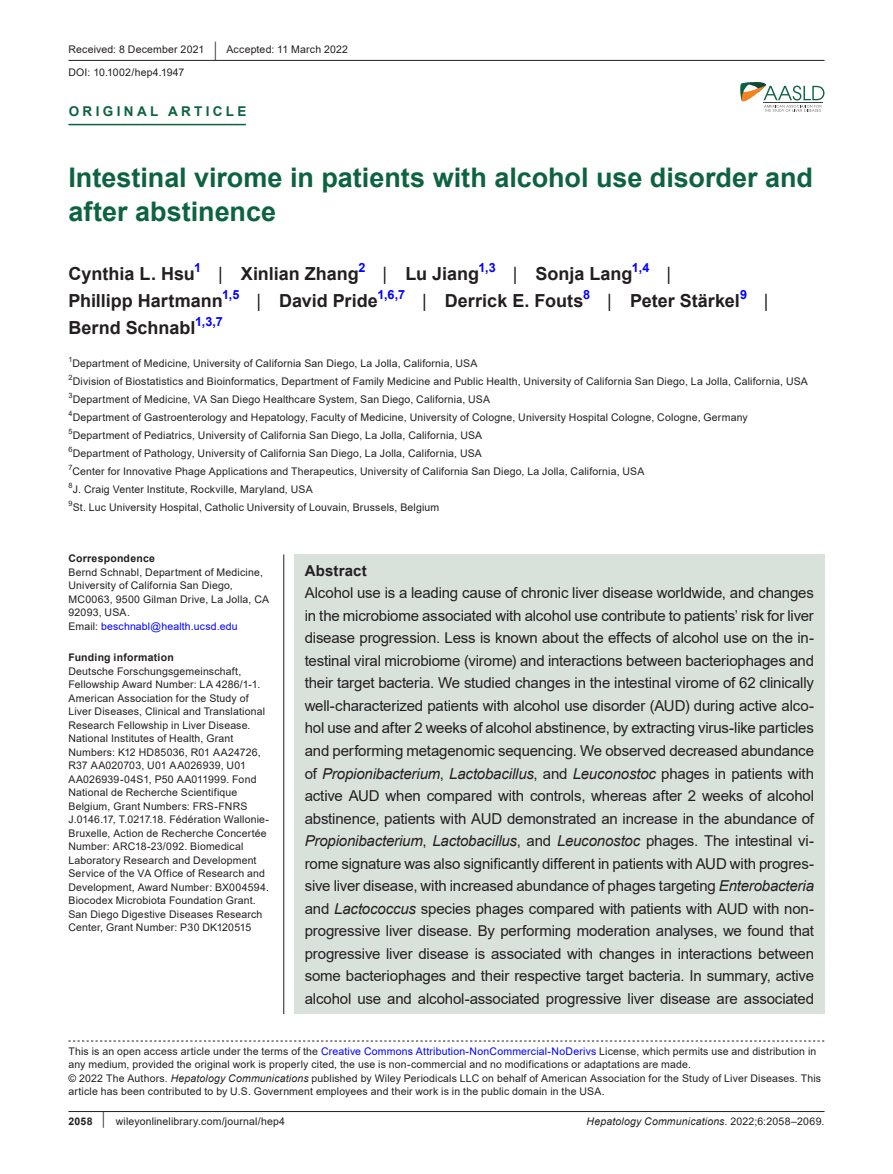
<style>
.page{position:relative;width:893px;height:1174px;background:#fff}
.page>*{position:absolute;margin:0;border:0;box-sizing:border-box;transform-origin:0 0}
.t1{font:700 27px/34.5px "Arial";color:#0d6341}
.t2{font:700 18px/27px "Arial";color:#231f20}
.t3{font:15px/22.5px "Arial";letter-spacing:-.01em;color:#231f20;text-align:justify}
.t4{font:700 15px "Arial";letter-spacing:.01em;color:#231f20}
.t5{font:700 13.5px "Arial";letter-spacing:.25em;color:#0d6341}
.t6{font:10.5px/13.5px "Arial";letter-spacing:.015em;color:#231f20}
.t7{font:italic 10.5px "Arial";letter-spacing:.015em;color:#231f20}
.t8{font:700 10.5px "Arial";letter-spacing:.02em;color:#231f20}
.s1{font-size:19.5px}
.s2{font-weight:400}
.s3{color:#00f}
.s4{font-style:italic}
.s5{font-weight:700}
.s6{font-size:17.4px}
.s7{font-style:normal}
</style>
<div class="page">
<hr style="left:68px;top:1111px;width:756px;height:1px;background:#231f20">
<svg style="left:740px;top:82px;width:84px;height:30px"></svg>
<hr style="left:68px;top:60px;width:756px;height:1px;background:#231f20">
<hr style="left:68px;top:124px;width:178px;height:1px;background:#0d6341">
<svg style="left:68px;top:1040px;width:756px;height:1px"></svg>
<div style="left:294px;top:554px;width:530px;height:460px;background:#d9e1db"></div>
<hr style="left:283px;top:554px;width:1px;height:460px;background:#231f20">
<p class="t6" style="left:68px;top:38px;width:281px;line-height:22.5px">Received: 8 December 2021 <span class="s1">|</span> Accepted: 11 March 2022<br>DOI: 10.1002/hep4.1947</p>
<p class="t5" style="left:69px;top:102px;width:179px">ORIGINAL ARTICLE</p>
<h1 class="t1" style="left:68px;top:160px;width:746px">Intestinal virome in patients with alcohol use disorder and after abstinence</h1>
<h2 class="t2" style="left:68px;top:260px;width:702px">Cynthia L. Hsu<sup>1</sup> <span class="s2">|</span> Xinlian Zhang<sup>2</sup> <span class="s2">|</span> Lu Jiang<sup>1,3</sup> <span class="s2">|</span> Sonja Lang<sup>1,4</sup> <span class="s2">|<br></span>Phillipp Hartmann<sup>1,5</sup> <span class="s2">|</span> David Pride<sup>1,6,7</sup> <span class="s2">|</span> Derrick E. Fouts<sup>8</sup> <span class="s2">|</span> Peter Stärkel<sup>9</sup> <span class="s2">|<br></span>Bernd Schnabl<sup>1,3,7</sup></h2>
<p class="t6" style="left:68px;top:354px;width:741px;line-height:18px"><sup>1</sup>Department of Medicine, University of California San Diego, La Jolla, California, USA<br><sup>2</sup>Division of Biostatistics and Bioinformatics, Department of Family Medicine and Public Health, University of California San Diego, La Jolla, California, USA <sup>3</sup>Department of Medicine, VA San Diego Healthcare System, San Diego, California, USA<br><sup>4</sup>Department of Gastroenterology and Hepatology, Faculty of Medicine, University of Cologne, University Hospital Cologne, Cologne, Germany <sup>5</sup>Department of Pediatrics, University of California San Diego, La Jolla, California, USA<br><sup>6</sup>Department of Pathology, University of California San Diego, La Jolla, California, USA<br><sup>7</sup>Center for Innovative Phage Applications and Therapeutics, University of California San Diego, La Jolla, California, USA<br><sup>8</sup>J. Craig Venter Institute, Rockville, Maryland, USA<br><sup>9</sup>St. Luc University Hospital, Catholic University of Louvain, Brussels, Belgium</p>
<p class="t8" style="left:68px;top:551px;width:88px">Correspondence</p>
<p class="t6" style="left:68px;top:565px;width:202px">Bernd Schnabl, Department of Medicine,<br>University of California San Diego,<br>MC0063, 9500 Gilman Drive, La Jolla, CA<br>92093, USA.<br>Email: <span class="s3">beschnabl@health.ucsd.edu</span></p>
<p class="t8" style="left:68px;top:650px;width:107px">Funding information</p>
<p class="t6" style="left:68px;top:664px;width:202px">Deutsche Forschungsgemeinschaft, Fellowship Award Number: LA 4286/1-1.<br>American Association for the Study of Liver Diseases, Clinical and Translational Research Fellowship in Liver Disease.<br>National Institutes of Health, Grant Numbers: K12 HD85036, R01 AA24726, R37 AA020703, U01 AA026939, U01<br>AA026939-04S1, P50 AA011999. Fond National de Recherche Scientifique Belgium, Grant Numbers: FRS-FNRS J.0146.17, T.0217.18. Fédération Wallonie-Bruxelle, Action de Recherche Concertée Number: ARC18-23/092. Biomedical Laboratory Research and Development Service of the VA Office of Research and Development, Award Number: BX004594.<br>Biocodex Microbiota Foundation Grant.<br>San Diego Digestive Diseases Research Center, Grant Number: P30 DK120515</p>
<h3 class="t4" style="left:305px;top:560px;width:64px">Abstract</h3>
<p class="t3" style="left:305px;top:582px;width:511px">Alcohol use is a leading cause of chronic liver disease worldwide, and changes in the microbiome associated with alcohol use contribute to patients’ risk for liver disease progression. Less is known about the effects of alcohol use on the in&shy;testinal viral microbiome (virome) and interactions between bacteriophages and their target bacteria. We studied changes in the intestinal virome of 62 clinically well-characterized patients with alcohol use disorder (AUD) during active alco&shy;hol use and after 2 weeks of alcohol abstinence, by extracting virus-like particles and performing metagenomic sequencing. We observed decreased abundance of <span class="s4">Propionibacterium</span>, <span class="s4">Lactobacillus</span>, and <span class="s4">Leuconostoc</span> phages in patients with active AUD when compared with controls, whereas after 2 weeks of alcohol abstinence, patients with AUD demonstrated an increase in the abundance of <span class="s4">Propionibacterium</span>, <span class="s4">Lactobacillus</span>, and <span class="s4">Leuconostoc</span> phages. The intestinal vi&shy;rome signature was also significantly different in patients with AUD with progres&shy;sive liver disease, with increased abundance of phages targeting <span class="s4">Enterobacteria </span>and <span class="s4">Lactococcus</span> species phages compared with patients with AUD with non&shy;progressive liver disease. By performing moderation analyses, we found that progressive liver disease is associated with changes in interactions between some bacteriophages and their respective target bacteria. In summary, active alcohol use and alcohol-associated progressive liver disease are associated</p>
<p class="t6" style="left:68px;top:1044px;width:754px">This is an open access article under the terms of the <span class="s3">Creative Commons Attribution-NonCommercial-NoDerivs</span> License, which permits use and distribution in any medium, provided the original work is properly cited, the use is non-commercial and no modifications or adaptations are made.<br>© 2022 The Authors. <span class="s4">Hepatology Communications</span> published by Wiley Periodicals LLC on behalf of American Association for the Study of Liver Diseases. This article has been contributed to by U.S. Government employees and their work is in the public domain in the USA.</p>
<p class="t6" style="left:68px;top:1114px;width:218px"><span class="s5">2058</span> <span class="s6">|</span> wileyonlinelibrary.com/journal/hep4</p>
<p class="t7" style="left:587px;top:1115px;width:239px">Hepatology Communications<span class="s7">. 2022;6:2058–2069.</span></p>
</div>
